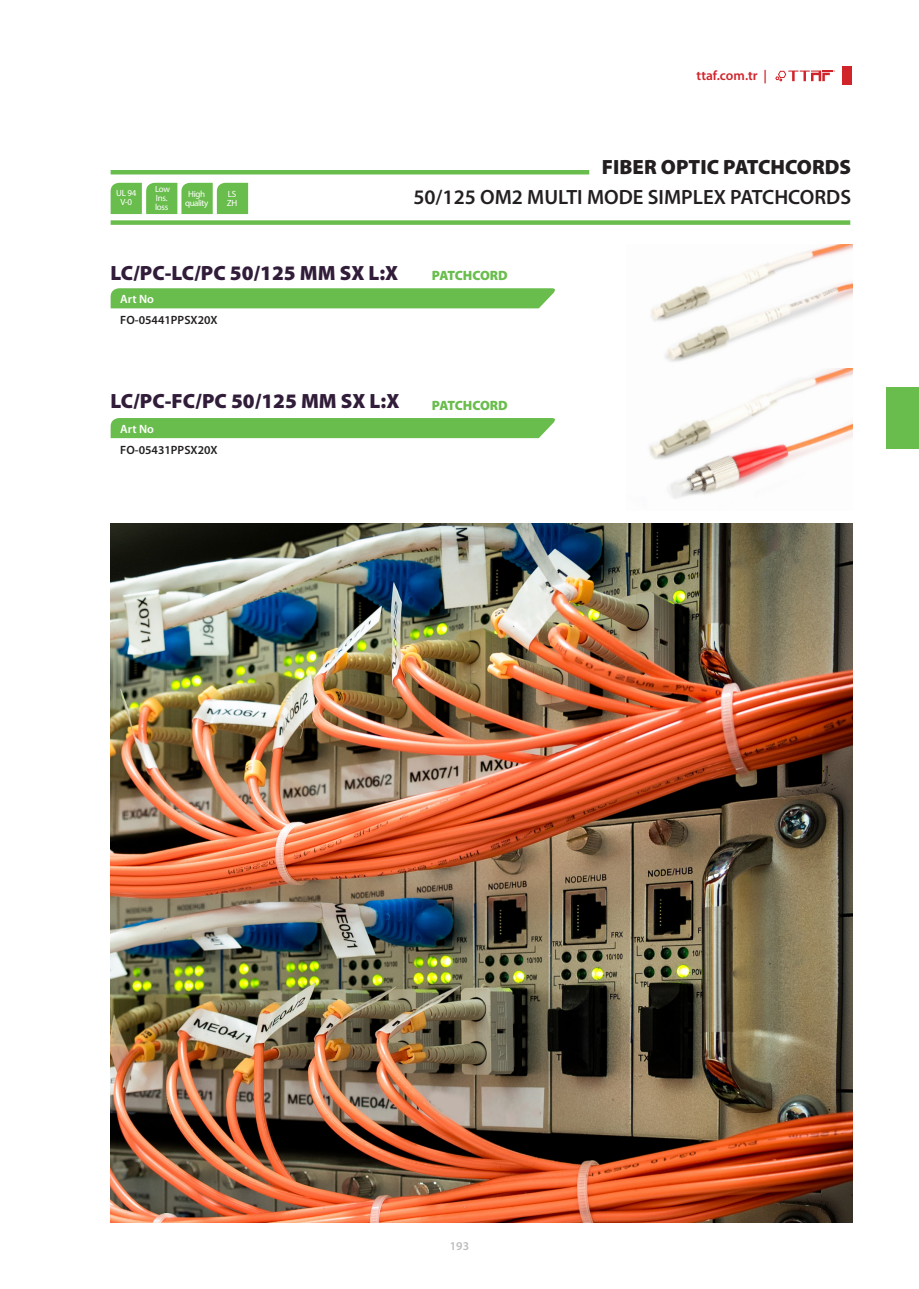
<style>
.page{position:relative;width:919px;height:1289px;background:#fff}
.page>*{position:absolute;margin:0;border:0;box-sizing:border-box;transform-origin:0 0}
.t1{font:900 20.7px "Myriad Pro";color:#311d39}
.t2{font:600 20.7px "Myriad Pro";color:#231f20}
.t3{font:900 20.7px "Myriad Pro";color:#231f20}
.t4{font:900 13.5px "Myriad Pro";letter-spacing:-.015em;color:#69bd4c}
.t5{font:600 13.5px "Myriad Pro";color:#d1232a}
.t6{font:600 12px "Myriad Pro";color:#231f20}
.t7{font:600 12px "Myriad Pro";color:#fff}
.t8{font:600 12px "Myriad Pro";color:#bcbdc0}
.t9{font:9px/9px "Myriad Pro";letter-spacing:-.04em;color:#fff}
</style>
<div class="page">
<svg style="left:775px;top:70px;width:60px;height:12px"></svg>
<div style="left:842px;top:67px;width:10px;height:18px;background:#d1232a"></div>
<div style="left:111px;top:220px;width:739px;height:5px;background:#69bd4c"></div>
<hr style="left:111px;top:170px;width:478px;height:4px;background:#69bd4c">
<svg style="left:111px;top:183px;width:137px;height:31px;background:#78c35e"></svg>
<div style="left:111px;top:288px;width:444px;height:20px;background:#69bd4c"></div>
<div style="left:111px;top:418px;width:444px;height:20px;background:#69bd4c"></div>
<img style="left:651px;top:245px;width:201px;height:124px">
<img style="left:649px;top:369px;width:203px;height:130px">
<div style="left:886px;top:387px;width:32px;height:61px;background:#69bd4c"></div>
<img style="left:111px;top:524px;width:741px;height:698px">
<p class="t9" style="left:155px;top:184px;width:17px">Low<br>Ins. loss</p>
<p class="t9" style="left:116px;top:189px;width:22px;text-align:center">UL 94<br>V-0</p>
<p class="t9" style="left:185px;top:189px;width:25px;text-align:center">High quality</p>
<p class="t9" style="left:227px;top:189px;width:12px">LS<br>ZH</p>
<p class="t5" style="left:696px;top:67px;width:72px">ttaf.com.tr |</p>
<p class="t3" style="left:602px;top:155px;width:251px">FIBER OPTIC PATCHCORDS</p>
<p class="t2" style="left:413px;top:184px;width:439px">50/125 OM2 MULTI MODE SIMPLEX PATCHCORDS</p>
<p class="t1" style="left:111px;top:261px;width:289px">LC/PC-LC/PC 50/125 MM SX L:X</p>
<p class="t4" style="left:432px;top:268px;width:77px">PATCHCORD</p>
<p class="t7" style="left:120px;top:291px;width:35px">Art No</p>
<p class="t6" style="left:120px;top:312px;width:99px">FO-05441PPSX20X</p>
<p class="t1" style="left:111px;top:389px;width:290px">LC/PC-FC/PC 50/125 MM SX L:X</p>
<p class="t4" style="left:432px;top:397px;width:77px">PATCHCORD</p>
<p class="t7" style="left:120px;top:421px;width:35px">Art No</p>
<p class="t6" style="left:120px;top:442px;width:99px">FO-05431PPSX20X</p>
<p class="t8" style="left:450px;top:1238px;width:21px">193</p>
</div>
